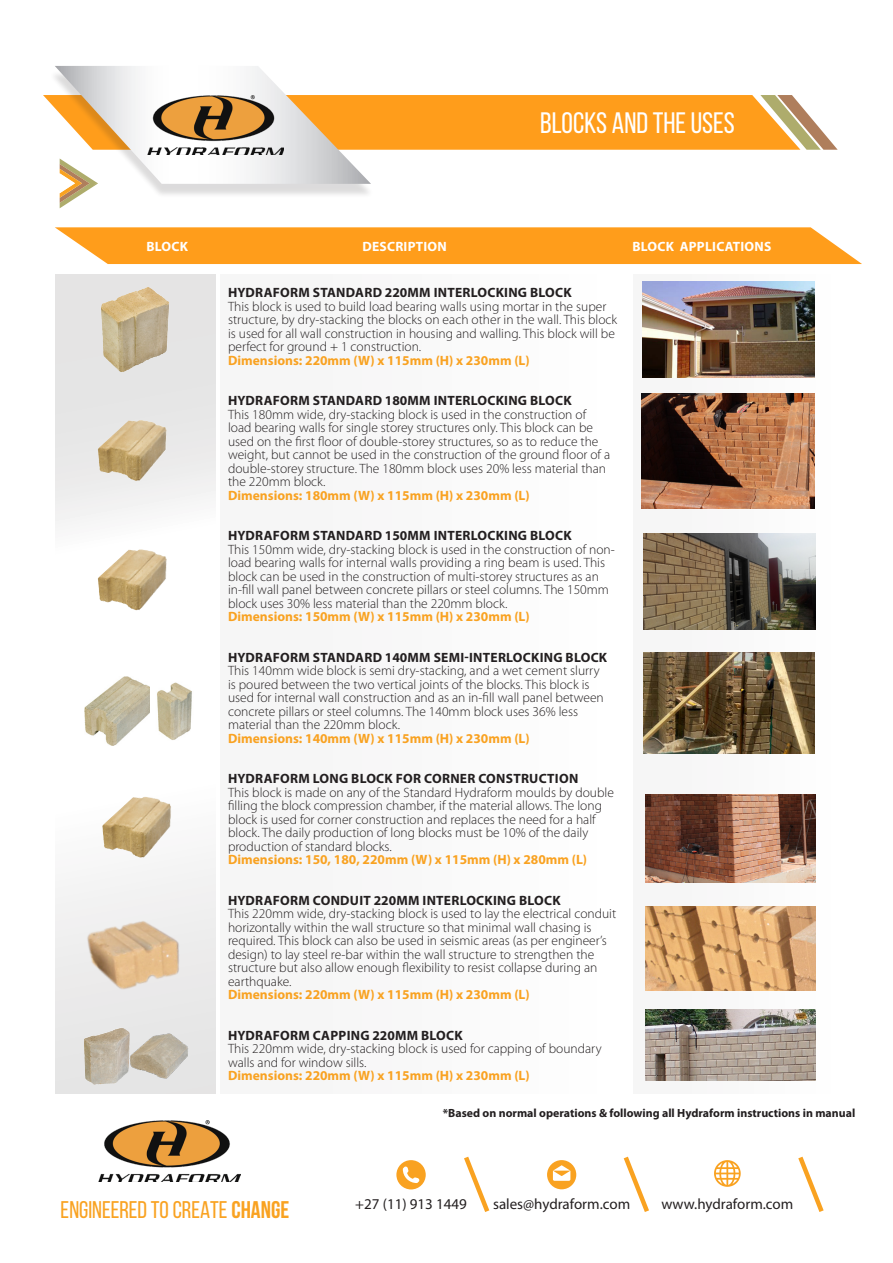
<style>
.page{position:relative;width:893px;height:1263px;background:#fff}
.page>*{position:absolute;margin:0;border:0;box-sizing:border-box;transform-origin:0 0}
.t1{font:29.55px "Bebas Neue";color:#fff}
.t2{font:24.15px "Bebas Neue";color:#f9a221}
.t3{font:15px "Myriad Pro";color:#231f20}
.t4{font:300 13.5px/13.5px "Myriad Pro";color:#231f20}
.t5{font:700 13.5px "Myriad Pro";color:#f9a221}
.t6{font:700 13.5px "Myriad Pro";letter-spacing:.02em;color:#231f20}
.t7{font:700 13.5px "Myriad Pro";letter-spacing:.02em;color:#fff}
.t8{font:700 11.85px "Myriad Pro";color:#231f20}
.s1{font-weight:700}
</style>
<div class="page">
<img style="left:99px;top:1120px;width:141px;height:62px">
<svg style="left:396px;top:1160px;width:30px;height:29px"></svg>
<svg style="left:547px;top:1160px;width:29px;height:29px"></svg>
<svg style="left:714px;top:1160px;width:27px;height:27px"></svg>
<svg style="left:43px;top:66px;width:795px;height:143px"></svg>
<svg style="left:464px;top:1156px;width:26px;height:56px"></svg>
<svg style="left:623px;top:1156px;width:26px;height:56px"></svg>
<svg style="left:798px;top:1156px;width:26px;height:56px"></svg>
<svg style="left:55px;top:227px;width:807px;height:37px;background:#ffa42b"></svg>
<svg style="left:55px;top:274px;width:160px;height:819px"></svg>
<div style="left:220px;top:274px;width:404px;height:819px;background:#f8f8f8"></div>
<div style="left:633px;top:274px;width:211px;height:819px;background:#fbfbfb"></div>
<img style="left:643px;top:533px;width:172px;height:97px">
<img style="left:642px;top:281px;width:172px;height:97px">
<img style="left:645px;top:794px;width:170px;height:88px">
<img style="left:645px;top:906px;width:170px;height:84px">
<img style="left:645px;top:1010px;width:170px;height:71px">
<img style="left:130px;top:1033px;width:59px;height:45px">
<img style="left:84px;top:1027px;width:37px;height:12px">
<img style="left:111px;top:287px;width:37px;height:14px">
<img style="left:72px;top:899px;width:130px;height:116px">
<img style="left:84px;top:676px;width:119px;height:69px">
<img style="left:126px;top:797px;width:19px;height:7px">
<img style="left:641px;top:393px;width:173px;height:116px">
<img style="left:121px;top:549px;width:20px;height:7px">
<img style="left:122px;top:420px;width:19px;height:7px">
<img style="left:643px;top:653px;width:171px;height:100px">
<p class="t1" style="left:540px;top:107px;width:196px">BLOCKS AND THE USES</p>
<p class="t7" style="left:146px;top:237px;width:43px">BLOCK</p>
<p class="t7" style="left:362px;top:237px;width:86px">DESCRIPTION</p>
<p class="t7" style="left:632px;top:237px;width:141px">BLOCK APPLICATIONS</p>
<p class="t6" style="left:228px;top:284px;width:345px">HYDRAFORM STANDARD 220MM INTERLOCKING BLOCK</p>
<p class="t4" style="left:228px;top:299px;width:391px">This block is used to build load bearing walls using mortar in the super structure, by dry-stacking the blocks on each other in the wall. This block is used for all wall construction in housing and walling. This block will be perfect for ground + 1 construction.</p>
<p class="t5" style="left:228px;top:351px;width:303px">Dimensions: 220mm (W) x 115mm (H) x 230mm (L)</p>
<p class="t6" style="left:228px;top:392px;width:345px">HYDRAFORM STANDARD 180MM INTERLOCKING BLOCK</p>
<p class="t4" style="left:228px;top:407px;width:384px">This 180mm wide, dry-stacking block is used in the construction of load bearing walls for single storey structures only. This block can be used on the first floor of double-storey structures, so as to reduce the weight, but cannot be used in the construction of the ground floor of a double-storey structure. The 180mm block uses 20% less material than the 220mm block.</p>
<p class="t5" style="left:228px;top:486px;width:303px">Dimensions: 180mm (W) x 115mm (H) x 230mm (L)</p>
<p class="t6" style="left:228px;top:527px;width:345px">HYDRAFORM STANDARD 150MM INTERLOCKING BLOCK</p>
<p class="t4" style="left:228px;top:542px;width:388px">This 150mm wide, dry-stacking block is used in the construction of non&shy;load bearing walls for internal walls providing a ring beam is used. This block can be used in the construction of multi-storey structures as an in-fill wall panel between concrete pillars or steel columns. The 150mm block uses 30% less material than the 220mm block.</p>
<p class="t5" style="left:228px;top:608px;width:303px">Dimensions: 150mm (W) x 115mm (H) x 230mm (L)</p>
<p class="t6" style="left:228px;top:648px;width:381px">HYDRAFORM STANDARD 140MM SEMI-INTERLOCKING BLOCK</p>
<p class="t4" style="left:228px;top:664px;width:377px">This 140mm wide block is semi dry-stacking, and a wet cement slurry is poured between the two vertical joints of the blocks. This block is used for internal wall construction and as an in-fill wall panel between concrete pillars or steel columns. The 140mm block uses 36% less material than the 220mm block.</p>
<p class="t5" style="left:228px;top:729px;width:303px">Dimensions: 140mm (W) x 115mm (H) x 230mm (L)</p>
<p class="t6" style="left:228px;top:770px;width:352px">HYDRAFORM LONG BLOCK FOR CORNER CONSTRUCTION</p>
<p class="t4" style="left:228px;top:785px;width:387px">This block is made on any of the Standard Hydraform moulds by double filling the block compression chamber, if the material allows. The long block is used for corner construction and replaces the need for a half block. The daily production of long blocks must be 10% of the daily production of standard blocks.</p>
<p class="t5" style="left:228px;top:851px;width:361px">Dimensions: 150, 180, 220mm (W) x 115mm (H) x 280mm (L)</p>
<p class="t6" style="left:228px;top:891px;width:334px">HYDRAFORM CONDUIT 220MM INTERLOCKING BLOCK</p>
<p class="t4" style="left:228px;top:907px;width:390px">This 220mm wide, dry-stacking block is used to lay the electrical conduit horizontally within the wall structure so that minimal wall chasing is required. This block can also be used in seismic areas (as per engineer’s design) to lay steel re-bar within the wall structure to strengthen the structure but also allow enough flexibility to resist collapse during an earthquake.</p>
<p class="t5" style="left:228px;top:986px;width:303px">Dimensions: 220mm (W) x 115mm (H) x 230mm (L)</p>
<p class="t6" style="left:228px;top:1026px;width:236px">HYDRAFORM CAPPING 220MM BLOCK</p>
<p class="t4" style="left:228px;top:1042px;width:375px">This 220mm wide, dry-stacking block is used for capping of boundary walls and for window sills.</p>
<p class="t5" style="left:228px;top:1067px;width:303px">Dimensions: 220mm (W) x 115mm (H) x 230mm (L)</p>
<p class="t8" style="left:443px;top:1105px;width:414px">*Based on normal operations &amp; following all Hydraform instructions in manual</p>
<p class="t2" style="left:61px;top:1196px;width:230px">ENGINEERED TO CREATE <span class="s1">CHANGE</span></p>
<p class="t3" style="left:355px;top:1195px;width:113px">+27 (11) 913 1449</p>
<p class="t3" style="left:493px;top:1195px;width:139px">sales@hydraform.com</p>
<p class="t3" style="left:661px;top:1195px;width:133px">www.hydraform.com</p>
</div>
